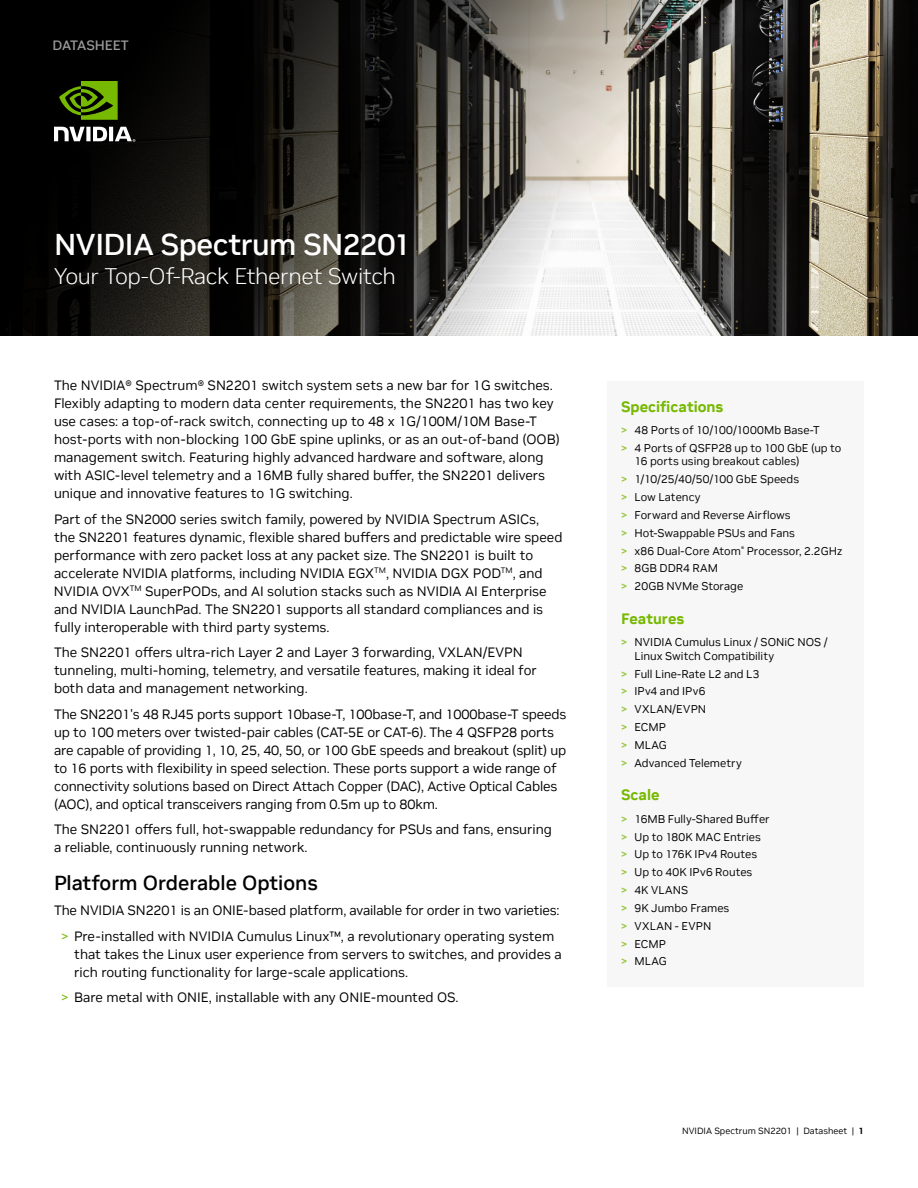
<style>
.page{position:relative;width:918px;height:1188px;background:#fff}
.page>*{position:absolute;margin:0;border:0;box-sizing:border-box;transform-origin:0 0}
.t1{font:500 30px "NVIDIA Sans";letter-spacing:-.015em;color:#fff}
.t2{font:300 22.5px "NVIDIA Sans";letter-spacing:-.02em;color:#fff}
.t3{font:500 20.25px "NVIDIA Sans";color:#000}
.t4{font:700 15px "NVIDIA Sans";color:#76b900}
.t5{font:13.5px/18px "NVIDIA Sans";color:#000}
.t6{font:500 13.5px "NVIDIA Sans";letter-spacing:-.015em;color:#999}
.t7{font:11.25px/17.9px "NVIDIA Sans";color:#000}
.t8{font:9px "NVIDIA Sans";color:#000}
.s1{color:#76b900}
.s2{font-weight:500;color:#94c43a}
.s3{font-weight:700}
</style>
<div class="page">
<img style="left:582px;top:0;width:336px;height:336px">
<svg style="left:0;top:0;width:582px;height:336px;background:#33322f"></svg>
<div style="left:608px;top:381px;width:256px;height:606px;background:#f7f7f7"></div>
<svg style="left:54px;top:127px;width:81px;height:15px"></svg>
<svg style="left:59px;top:81px;width:59px;height:39px;background:#436a00"></svg>
<p class="t6" style="left:52px;top:37px;width:78px">DATASHEET</p>
<h1 class="t1" style="left:54px;top:227px;width:359px">NVIDIA Spectrum SN2201</h1>
<h2 class="t2" style="left:54px;top:263px;width:344px">Your Top-Of-Rack Ethernet Switch</h2>
<p class="t5" style="left:54px;top:377px;width:507px">The NVIDIA® Spectrum® SN2201 switch system sets a new bar for 1G switches.<br>Flexibly adapting to modern data center requirements, the SN2201 has two key use cases: a top-of-rack switch, connecting up to 48 x 1G/100M/10M Base-T host-ports with non-blocking 100 GbE spine uplinks, or as an out-of-band (OOB) management switch. Featuring highly advanced hardware and software, along with ASIC-level telemetry and a 16MB fully shared buffer, the SN2201 delivers unique and innovative features to 1G switching.</p>
<p class="t5" style="left:54px;top:510px;width:510px">Part of the SN2000 series switch family, powered by NVIDIA Spectrum ASICs, the SN2201 features dynamic, flexible shared buffers and predictable wire speed performance with zero packet loss at any packet size. The SN2201 is built to accelerate NVIDIA platforms, including NVIDIA EGX<sup>TM</sup>, NVIDIA DGX POD<sup>TM</sup>, and NVIDIA OVX<sup>TM</sup> SuperPODs, and AI solution stacks such as NVIDIA AI Enterprise and NVIDIA LaunchPad. The SN2201 supports all standard compliances and is fully interoperable with third party systems.</p>
<p class="t5" style="left:54px;top:644px;width:484px">The SN2201 offers ultra-rich Layer 2 and Layer 3 forwarding, VXLAN/EVPN tunneling, multi-homing, telemetry, and versatile features, making it ideal for both data and management networking.</p>
<p class="t5" style="left:54px;top:705px;width:514px">The SN2201's 48 RJ45 ports support 10base-T, 100base-T, and 1000base-T speeds up to 100 meters over twisted-pair cables (CAT-5E or CAT-6). The 4 QSFP28 ports are capable of providing 1, 10, 25, 40, 50, or 100 GbE speeds and breakout (split) up to 16 ports with flexibility in speed selection. These ports support a wide range of connectivity solutions based on Direct Attach Copper (DAC), Active Optical Cables (AOC), and optical transceivers ranging from 0.5m up to 80km.</p>
<p class="t5" style="left:54px;top:821px;width:499px">The SN2201 offers full, hot-swappable redundancy for PSUs and fans, ensuring a reliable, continuously running network.</p>
<h3 class="t3" style="left:54px;top:871px;width:265px">Platform Orderable Options</h3>
<p class="t5" style="left:54px;top:898px;width:507px;line-height:25.5px;text-align:center">The NVIDIA SN2201 is an ONIE-based platform, available for order in two varieties: <span class="s1">&gt;</span> Pre-installed with NVIDIA Cumulus Linux™, a revolutionary operating system</p>
<p class="t5" style="left:74px;top:945px;width:489px">that takes the Linux user experience from servers to switches, and provides a rich routing functionality for large-scale applications.</p>
<p class="t5" style="left:61px;top:989px;width:399px"><span class="s1">&gt;</span> Bare metal with ONIE, installable with any ONIE-mounted OS.</p>
<p class="t4" style="left:621px;top:397px;width:104px">Specifications</p>
<p class="t7" style="left:621px;top:421px;width:222px"><span class="s2">&gt;</span> 48 Ports of 10/100/1000Mb Base-T<br><span class="s2">&gt;</span> 4 Ports of QSFP28 up to 100 GbE (up to</p>
<p class="t7" style="left:621px;top:453px;width:223px;text-indent:14px">16 ports using breakout cables)<br><span class="s2">&gt;</span> 1/10/25/40/50/100 GbE Speeds<br><span class="s2">&gt;</span> Low Latency<br><span class="s2">&gt;</span> Forward and Reverse Airflows<br><span class="s2">&gt;</span> Hot-Swappable PSUs and Fans<br><span class="s2">&gt;</span> x86 Dual-Core Atom<sup>®</sup> Processor, 2.2GHz <span class="s2">&gt;</span> 8GB DDR4 RAM<br><span class="s2">&gt;</span> 20GB NVMe Storage</p>
<p class="t4" style="left:621px;top:609px;width:65px">Features</p>
<p class="t7" style="left:634px;top:636px;width:195px;line-height:13.5px;text-indent:-14px"><span class="s2">&gt;</span> NVIDIA Cumulus Linux / SONiC NOS /<br>Linux Switch Compatibility</p>
<p class="t7" style="left:621px;top:665px;width:140px"><span class="s2">&gt;</span> Full Line-Rate L2 and L3 <span class="s2">&gt;</span> IPv4 and IPv6<br><span class="s2">&gt;</span> VXLAN/EVPN<br><span class="s2">&gt;</span> ECMP<br><span class="s2">&gt;</span> MLAG<br><span class="s2">&gt;</span> Advanced Telemetry</p>
<p class="t4" style="left:621px;top:786px;width:40px">Scale</p>
<p class="t7" style="left:621px;top:810px;width:150px"><span class="s2">&gt;</span> 16MB Fully-Shared Buffer <span class="s2">&gt;</span> Up to 180K MAC Entries <span class="s2">&gt;</span> Up to 176K IPv4 Routes<br><span class="s2">&gt;</span> Up to 40K IPv6 Routes<br><span class="s2">&gt;</span> 4K VLANS<br><span class="s2">&gt;</span> 9K Jumbo Frames<br><span class="s2">&gt;</span> VXLAN - EVPN<br><span class="s2">&gt;</span> ECMP<br><span class="s2">&gt;</span> MLAG</p>
<p class="t8" style="left:682px;top:1126px;width:183px">NVIDIA Spectrum SN2201 | Datasheet | <span class="s3">1</span></p>
</div>
